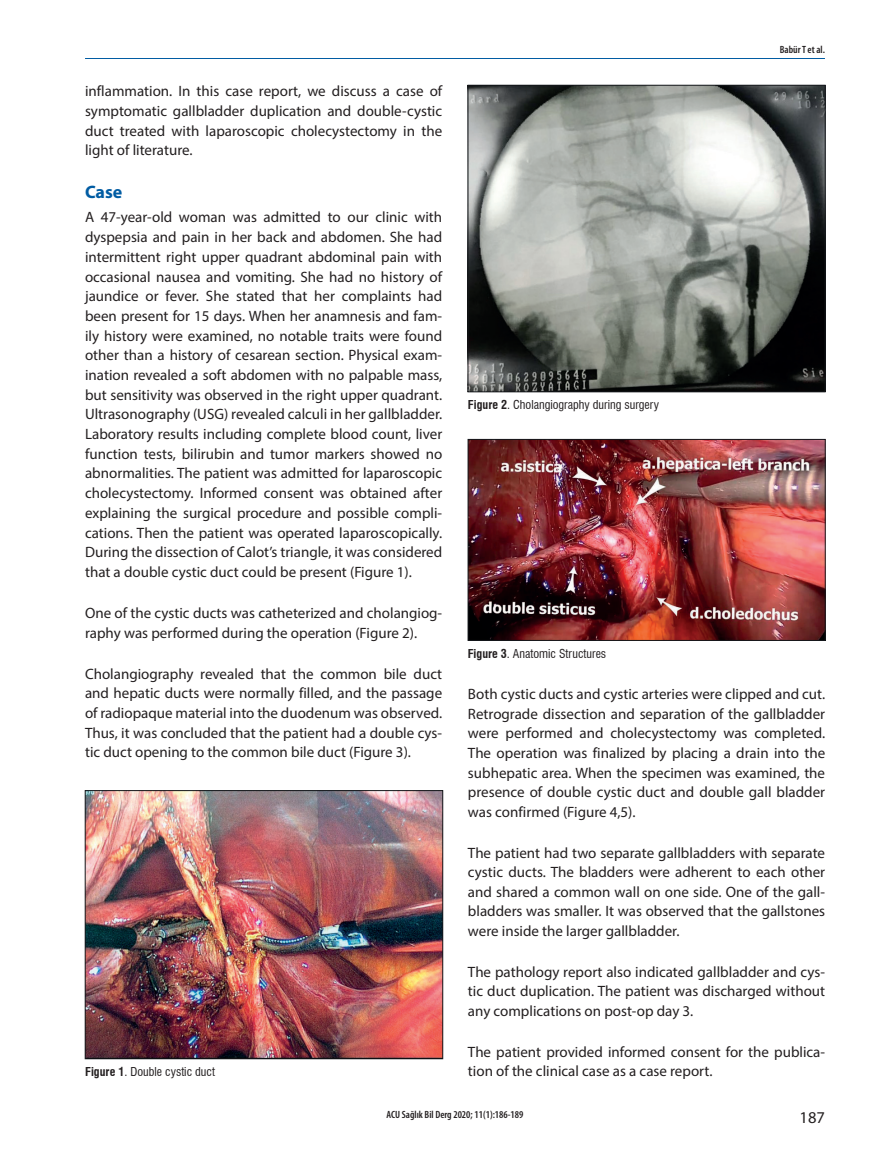
<style>
.page{position:relative;width:893px;height:1170px;background:#fff}
.page>*{position:absolute;margin:0;border:0;box-sizing:border-box;transform-origin:0 0}
.t1{font:700 18px "Myriad Pro";color:#015ca3}
.t2{font:16.5px "Myriad Pro";color:#231f20}
.t3{font:15px/19.6px "Myriad Pro";color:#231f20;text-align:justify}
.t4{font:condensed 12px "Swiss 721 BT";color:#231f20}
.t5{font:600 condensed 10.5px "Myriad Pro";color:#231f20}
.s1{font-weight:700}
</style>
<div class="page">
<hr style="left:85px;top:58px;width:740px;height:1px;background:#015ca3">
<img style="left:87px;top:792px;width:354px;height:264px">
<div style="left:85px;top:790px;width:358px;height:268px;border:1px solid #14171b"></div>
<img style="left:470px;top:87px;width:353px;height:303px">
<div style="left:468px;top:85px;width:357px;height:307px;border:1px solid #14171b"></div>
<img style="left:470px;top:441px;width:353px;height:197px">
<div style="left:468px;top:439px;width:357px;height:201px;border:1px solid #14171b"></div>
<p class="t3" style="left:85px;top:81px;width:359px">inflammation. In this case report, we discuss a case of symptomatic gallbladder duplication and double-cystic duct treated with laparoscopic cholecystectomy in the light of literature.</p>
<p class="t1" style="left:85px;top:181px;width:39px">Case</p>
<p class="t3" style="left:85px;top:207px;width:359px">A 47-year-old woman was admitted to our clinic with dyspepsia and pain in her back and abdomen. She had intermittent right upper quadrant abdominal pain with occasional nausea and vomiting. She had no history of jaundice or fever. She stated that her complaints had been present for 15 days. When her anamnesis and fam&shy;ily history were examined, no notable traits were found other than a history of cesarean section. Physical exam&shy;ination revealed a soft abdomen with no palpable mass, but sensitivity was observed in the right upper quadrant.<br>Ultrasonography (USG) revealed calculi in her gallbladder.<br>Laboratory results including complete blood count, liver function tests, bilirubin and tumor markers showed no abnormalities. The patient was admitted for laparoscopic cholecystectomy. Informed consent was obtained after explaining the surgical procedure and possible compli&shy;cations. Then the patient was operated laparoscopically.<br>During the dissection of Calot’s triangle, it was considered that a double cystic duct could be present (Figure 1).</p>
<p class="t3" style="left:85px;top:602px;width:359px">One of the cystic ducts was catheterized and cholangiog&shy;raphy was performed during the operation (Figure 2).</p>
<p class="t3" style="left:85px;top:663px;width:359px">Cholangiography revealed that the common bile duct and hepatic ducts were normally filled, and the passage of radiopaque material into the duodenum was observed.<br>Thus, it was concluded that the patient had a double cys&shy;tic duct opening to the common bile duct (Figure 3).</p>
<p class="t4" style="left:85px;top:1064px;width:131px"><span class="s1">Figure 1</span>. Double cystic duct</p>
<p class="t5" style="left:780px;top:44px;width:47px">Babür T et al.</p>
<p class="t4" style="left:468px;top:398px;width:193px"><span class="s1">Figure 2</span>. Cholangiography during surgery</p>
<p class="t4" style="left:468px;top:646px;width:140px"><span class="s1">Figure 3</span>. Anatomic Structures</p>
<p class="t3" style="left:468px;top:684px;width:359px">Both cystic ducts and cystic arteries were clipped and cut.<br>Retrograde dissection and separation of the gallbladder were performed and cholecystectomy was completed.<br>The operation was finalized by placing a drain into the subhepatic area. When the specimen was examined, the presence of double cystic duct and double gall bladder was confirmed (Figure 4,5).</p>
<p class="t3" style="left:468px;top:842px;width:359px">The patient had two separate gallbladders with separate cystic ducts. The bladders were adherent to each other and shared a common wall on one side. One of the gall&shy;bladders was smaller. It was observed that the gallstones were inside the larger gallbladder.</p>
<p class="t3" style="left:468px;top:961px;width:359px">The pathology report also indicated gallbladder and cys&shy;tic duct duplication. The patient was discharged without any complications on post-op day 3.</p>
<p class="t3" style="left:468px;top:1041px;width:359px">The patient provided informed consent for the publica&shy;tion of the clinical case as a case report.</p>
<p class="t5" style="left:386px;top:1108px;width:138px">ACU Sağlık Bil Derg 2020; 11(1):186-189</p>
<p class="t2" style="left:799px;top:1106px;width:27px">187</p>
</div>
